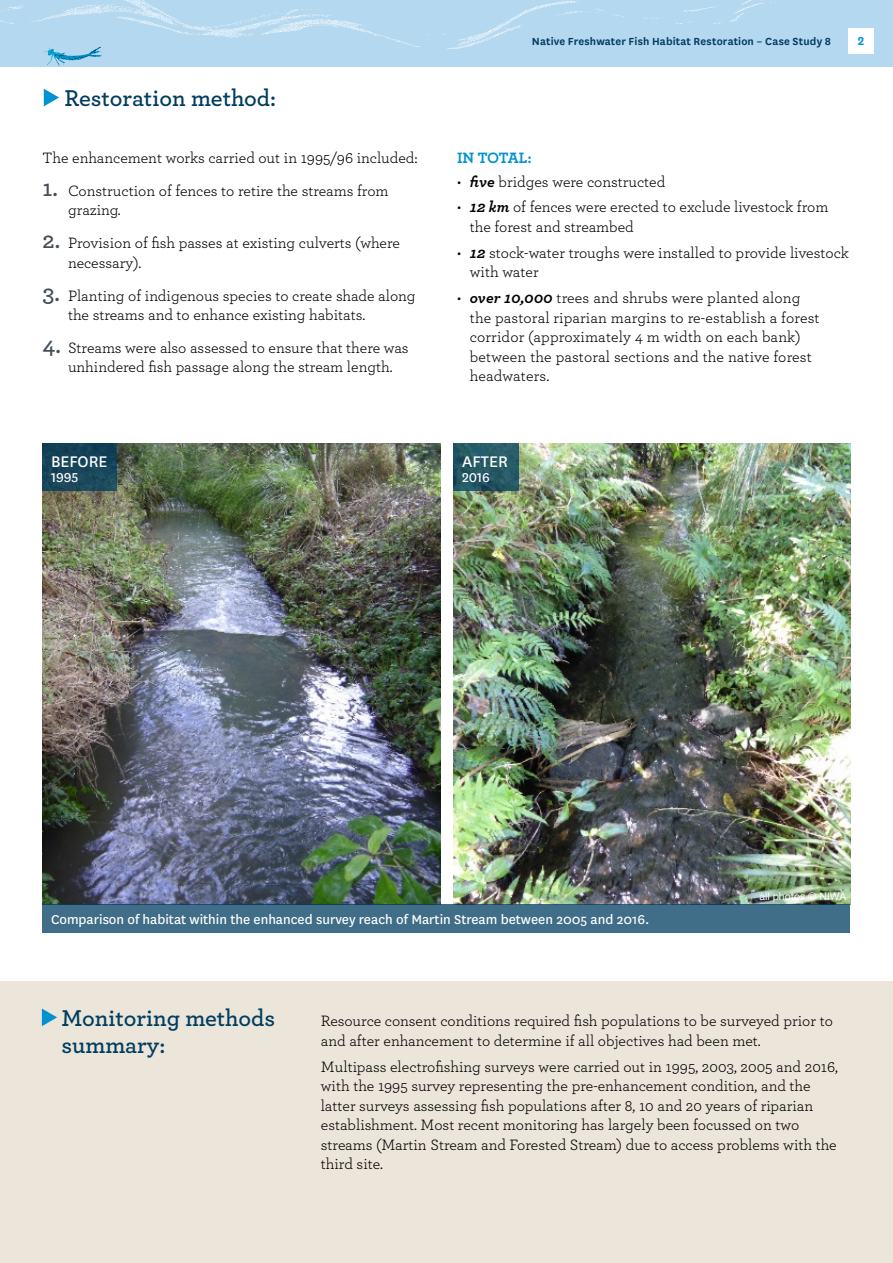
<style>
.page{position:relative;width:893px;height:1263px;background:#fff}
.page>*{position:absolute;margin:0;border:0;box-sizing:border-box;transform-origin:0 0}
.t1{font:600 24px/26.5px "Archer";color:#003d5f}
.t2{font:18px "National";color:#fff}
.t3{font:15.75px/19.5px "Archer";color:#000}
.t4{font:700 15.75px "Archer";letter-spacing:-.02em;color:#0093d0}
.t5{font:15px "National";color:#fff}
.t6{font:600 13.5px "National";color:#0093d0}
.t7{font:600 12px "National";letter-spacing:.01em;color:#003d5f}
.t8{font:10.5px "Helvetica Neue";color:#fff}
.s1{font-weight:600;font-size:24px;color:#444e57}
.s2{font-weight:700;font-style:italic}
</style>
<div class="page">
<div style="left:0;top:0;width:893px;height:67px;background:#b4d8ef"></div>
<img style="left:0;top:0;width:864px;height:54px">
<img style="left:43px;top:47px;width:59px;height:20px">
<div style="left:848px;top:28px;width:26px;height:25px;background:#fff"></div>
<svg style="left:44px;top:89px;width:15px;height:17px"></svg>
<div style="left:0;top:981px;width:893px;height:282px;background:#ebe5da"></div>
<svg style="left:42px;top:1008px;width:15px;height:18px"></svg>
<img style="left:454px;top:443px;width:396px;height:461px">
<svg style="left:454px;top:443px;width:65px;height:48px;background:#255864"></svg>
<img style="left:43px;top:443px;width:398px;height:461px">
<div style="left:43px;top:443px;width:74px;height:48px;background:#164459"></div>
<div style="left:43px;top:904px;width:807px;height:28px;background:#406d87"></div>
<h1 class="t1" style="left:64px;top:84px;width:213px">Restoration method:</h1>
<p class="t3" style="left:43px;top:147px;width:377px">The enhancement works carried out in 1995/96 included:</p>
<p class="t3" style="left:68px;top:180px;width:322px;text-indent:-26px"><span class="s1">1.</span> Construction of fences to retire the streams from grazing.</p>
<p class="t3" style="left:68px;top:232px;width:333px;text-indent:-26px"><span class="s1">2.</span> Provision of fish passes at existing culverts (where necessary).</p>
<p class="t3" style="left:68px;top:285px;width:349px;text-indent:-26px"><span class="s1">3.</span> Planting of indigenous species to create shade along the streams and to enhance existing habitats.</p>
<p class="t3" style="left:68px;top:337px;width:342px;text-indent:-26px"><span class="s1">4.</span> Streams were also assessed to ensure that there was unhindered fish passage along the stream length.</p>
<p class="t2" style="left:51px;top:450px;width:58px">BEFORE</p>
<p class="t5" style="left:51px;top:468px;width:29px">1995</p>
<p class="t7" style="left:532px;top:33px;width:301px">Native Freshwater Fish Habitat Restoration – Case Study 8</p>
<p class="t6" style="left:858px;top:31px;width:8px">2</p>
<p class="t4" style="left:457px;top:145px;width:76px">IN TOTAL:</p>
<p class="t3" style="left:457px;top:171px;width:210px">• <span class="s2">five</span> bridges were constructed</p>
<p class="t3" style="left:470px;top:197px;width:360px;text-indent:-13px">• <span class="s2">12 km</span> of fences were erected to exclude livestock from the forest and streambed</p>
<p class="t3" style="left:470px;top:242px;width:381px;text-indent:-13px">• <span class="s2">12</span> stock-water troughs were installed to provide livestock with water</p>
<p class="t3" style="left:470px;top:287px;width:351px;text-indent:-13px">• <span class="s2">over 10,000</span> trees and shrubs were planted along the pastoral riparian margins to re-establish a forest corridor (approximately 4 m width on each bank) between the pastoral sections and the native forest headwaters.</p>
<p class="t2" style="left:462px;top:450px;width:47px">AFTER</p>
<p class="t5" style="left:462px;top:468px;width:29px">2016</p>
<p class="t8" style="left:759px;top:889px;width:88px">all photos © NIWA</p>
<p class="t5" style="left:51px;top:909px;width:600px">Comparison of habitat within the enhanced survey reach of Martin Stream between 2005 and 2016.</p>
<h1 class="t1" style="left:62px;top:1004px;width:215px">Monitoring methods summary:</h1>
<p class="t3" style="left:321px;top:1011px;width:514px">Resource consent conditions required fish populations to be surveyed prior to and after enhancement to determine if all objectives had been met.</p>
<p class="t3" style="left:321px;top:1056px;width:519px">Multipass electrofishing surveys were carried out in 1995, 2003, 2005 and 2016, with the 1995 survey representing the pre-enhancement condition, and the latter surveys assessing fish populations after 8, 10 and 20 years of riparian establishment. Most recent monitoring has largely been focussed on two streams (Martin Stream and Forested Stream) due to access problems with the third site.</p>
</div>
